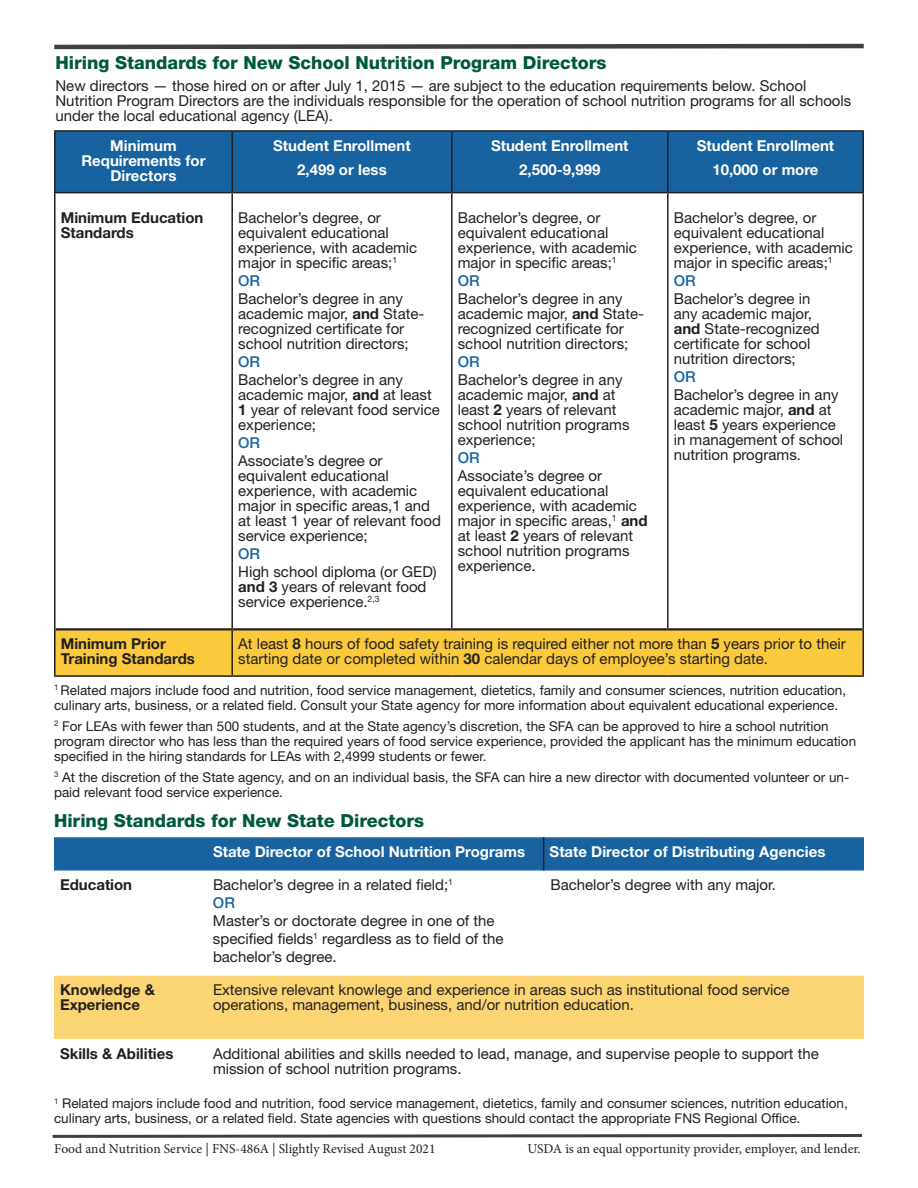
<style>
.page{position:relative;width:918px;height:1188px;background:#fff}
.page>*{position:absolute;margin:0;border:0;box-sizing:border-box;transform-origin:0 0}
.Body_p6_Aftter{font:800 18px "Helvetica Neue LT Std";color:#005840}
.Body_p6_Aftter-2{font:15px/15px "Helvetica Neue LT Std";color:#231f20}
.Body_0p_After{font:15px/15px "Helvetica Neue LT Std";color:#231f20}
.Table_Heads{font:700 15px/15px "Helvetica Neue LT Std";color:#fff;text-align:center}
.Body_0p_After-2{font:700 15px/15px "Helvetica Neue LT Std";color:#231f20}
.Body_0p_After-3{font:500 15px "Helvetica Neue LT Std";color:#18639f}
.t1{font:13.5px/15px "Helvetica Neue LT Std";color:#231f20}
.t2{font:13.5px "Minion Pro";color:#231f20}
.s1{font-weight:700}
</style>
<div class="page">
<div style="left:56px;top:132px;width:806px;height:60px;background:#18639f"></div>
<div style="left:56px;top:630px;width:806px;height:45px;background:#faca3c"></div>
<hr style="left:862px;top:629px;width:2px;height:46px;background:#231f20">
<hr style="left:54px;top:132px;width:2px;height:60px;background:#231f20">
<hr style="left:231px;top:132px;width:2px;height:60px;background:#231f20">
<hr style="left:54px;top:130px;width:178px;height:2px;background:#231f20">
<hr style="left:232px;top:130px;width:220px;height:2px;background:#231f20">
<hr style="left:451px;top:132px;width:2px;height:60px;background:#231f20">
<hr style="left:452px;top:130px;width:216px;height:2px;background:#231f20">
<hr style="left:667px;top:132px;width:2px;height:60px;background:#231f20">
<hr style="left:668px;top:130px;width:196px;height:2px;background:#231f20">
<hr style="left:862px;top:132px;width:2px;height:60px;background:#231f20">
<hr style="left:54px;top:629px;width:2px;height:46px;background:#231f20">
<hr style="left:231px;top:630px;width:2px;height:45px;background:#231f20">
<hr style="left:56px;top:628px;width:176px;height:2px;background:#231f20">
<hr style="left:232px;top:628px;width:220px;height:2px;background:#231f20">
<hr style="left:452px;top:628px;width:216px;height:2px;background:#231f20">
<hr style="left:668px;top:628px;width:195px;height:2px;background:#231f20">
<hr style="left:54px;top:675px;width:178px;height:2px;background:#231f20">
<hr style="left:232px;top:675px;width:220px;height:2px;background:#231f20">
<hr style="left:452px;top:675px;width:216px;height:2px;background:#231f20">
<hr style="left:668px;top:675px;width:196px;height:2px;background:#231f20">
<hr style="left:54px;top:192px;width:178px;height:1px;background:#231f20">
<hr style="left:54px;top:193px;width:2px;height:436px;background:#231f20">
<hr style="left:232px;top:192px;width:220px;height:1px;background:#231f20">
<hr style="left:231px;top:193px;width:2px;height:435px;background:#231f20">
<hr style="left:452px;top:192px;width:216px;height:1px;background:#231f20">
<hr style="left:451px;top:193px;width:2px;height:435px;background:#231f20">
<hr style="left:668px;top:192px;width:196px;height:1px;background:#231f20">
<hr style="left:667px;top:193px;width:2px;height:435px;background:#231f20">
<hr style="left:862px;top:193px;width:2px;height:436px;background:#231f20">
<div style="left:54px;top:837px;width:810px;height:34px;background:#18639f"></div>
<div style="left:54px;top:976px;width:810px;height:63px;background:#fbd573"></div>
<hr style="left:543px;top:837px;width:1px;height:34px;background:#231f20">
<svg style="left:52px;top:1134px;width:810px;height:4px;background:#6f6f70"></svg>
<svg style="left:54px;top:43px;width:810px;height:7px"></svg>
<p class="Body_p6_Aftter" style="left:56px;top:52px;width:553px">Hiring Standards for New School Nutrition Program Directors</p>
<p class="Body_p6_Aftter-2" style="left:56px;top:78px;width:797px">New directors — those hired on or after July 1, 2015 — are subject to the education requirements below. School<br>Nutrition Program Directors are the individuals responsible for the operation of school nutrition programs for all schools under the local educational agency (LEA).</p>
<p class="Table_Heads" style="left:81px;top:137px;width:126px">Minimum<br>Requirements for<br>Directors</p>
<p class="Table_Heads" style="left:273px;top:137px;width:139px">Student Enrollment</p>
<p class="Table_Heads" style="left:297px;top:161px;width:91px">2,499 or less</p>
<p class="Body_0p_After-2" style="left:61px;top:210px;width:144px">Minimum Education<br>Standards</p>
<p class="Body_p6_Aftter-2" style="left:238px;top:210px;width:181px">Bachelor’s degree, or equivalent educational experience, with academic major in specific areas;<sup>1</sup></p>
<p class="Body_0p_After-3" style="left:238px;top:272px;width:23px">OR</p>
<p class="Body_p6_Aftter-2" style="left:238px;top:291px;width:188px">Bachelor’s degree in any academic major, <span class="s1">and</span> State&shy;recognized certificate for school nutrition directors;</p>
<p class="Body_0p_After-3" style="left:238px;top:353px;width:23px">OR</p>
<p class="Body_p6_Aftter-2" style="left:238px;top:372px;width:203px">Bachelor’s degree in any academic major, <span class="s1">and</span> at least<br><span class="s1">1</span> year of relevant food service experience;</p>
<p class="Body_0p_After-3" style="left:238px;top:434px;width:23px">OR</p>
<p class="Body_p6_Aftter-2" style="left:238px;top:453px;width:204px">Associate’s degree or equivalent educational experience, with academic major in specific areas,1 and at least 1 year of relevant food service experience;</p>
<p class="Body_0p_After-3" style="left:238px;top:545px;width:23px">OR</p>
<p class="Body_p6_Aftter-2" style="left:238px;top:564px;width:200px">High school diploma (or GED) <span class="s1">and 3</span> years of relevant food service experience.<sup>2,3</sup></p>
<p class="Table_Heads" style="left:491px;top:137px;width:139px">Student Enrollment</p>
<p class="Table_Heads" style="left:519px;top:161px;width:83px">2,500-9,999</p>
<p class="Body_p6_Aftter-2" style="left:458px;top:210px;width:181px">Bachelor’s degree, or equivalent educational experience, with academic major in specific areas;<sup>1</sup></p>
<p class="Body_0p_After-3" style="left:458px;top:272px;width:23px">OR</p>
<p class="Body_p6_Aftter-2" style="left:458px;top:291px;width:188px">Bachelor’s degree in any academic major, <span class="s1">and</span> State&shy;recognized certificate for school nutrition directors;</p>
<p class="Body_0p_After-3" style="left:458px;top:353px;width:23px">OR</p>
<p class="Body_p6_Aftter-2" style="left:458px;top:372px;width:173px">Bachelor’s degree in any academic major, <span class="s1">and</span> at least <span class="s1">2</span> years of relevant school nutrition programs experience;</p>
<p class="Body_0p_After-3" style="left:458px;top:449px;width:23px">OR</p>
<p class="Body_p6_Aftter-2" style="left:458px;top:468px;width:191px">Associate’s degree or equivalent educational experience, with academic major in specific areas,<sup>1</sup> <span class="s1">and </span>at least <span class="s1">2</span> years of relevant school nutrition programs experience.</p>
<p class="Table_Heads" style="left:697px;top:137px;width:139px">Student Enrollment</p>
<p class="Table_Heads" style="left:712px;top:161px;width:108px">10,000 or more</p>
<p class="Body_p6_Aftter-2" style="left:674px;top:210px;width:181px">Bachelor’s degree, or equivalent educational experience, with academic major in specific areas;<sup>1</sup></p>
<p class="Body_0p_After-3" style="left:674px;top:272px;width:23px">OR</p>
<p class="Body_p6_Aftter-2" style="left:674px;top:291px;width:147px">Bachelor’s degree in any academic major, <span class="s1">and</span> State-recognized certificate for school nutrition directors;</p>
<p class="Body_0p_After-3" style="left:674px;top:368px;width:23px">OR</p>
<p class="Body_p6_Aftter-2" style="left:674px;top:387px;width:171px">Bachelor’s degree in any academic major, <span class="s1">and</span> at least <span class="s1">5</span> years experience in management of school nutrition programs.</p>
<p class="Body_0p_After-2" style="left:61px;top:636px;width:136px">Minimum Prior<br>Training Standards</p>
<p class="Body_p6_Aftter-2" style="left:238px;top:636px;width:609px">At least <span class="s1">8</span> hours of food safety training is required either not more than <span class="s1">5</span> years prior to their starting date or completed within <span class="s1">30</span> calendar days of employee’s starting date.</p>
<p class="t1" style="left:54px;top:682px;width:794px"><sup>1</sup> Related majors include food and nutrition, food service management, dietetics, family and consumer sciences, nutrition education, culinary arts, business, or a related field. Consult your State agency for more information about equivalent educational experience.</p>
<p class="t1" style="left:54px;top:718px;width:804px"><sup>2</sup> For LEAs with fewer than 500 students, and at the State agency’s discretion, the SFA can be approved to hire a school nutrition program director who has less than the required years of food service experience, provided the applicant has the minimum education specified in the hiring standards for LEAs with 2,4999 students or fewer.</p>
<p class="t1" style="left:54px;top:769px;width:797px"><sup>3</sup> At the discretion of the State agency, and on an individual basis, the SFA can hire a new director with documented volunteer or un&shy;paid relevant food service experience.</p>
<p class="Body_p6_Aftter" style="left:54px;top:810px;width:372px">Hiring Standards for New State Directors</p>
<p class="Table_Heads" style="left:213px;top:844px;width:314px">State Director of School Nutrition Programs</p>
<p class="Table_Heads" style="left:550px;top:844px;width:277px">State Director of Distributing Agencies</p>
<p class="Body_0p_After-2" style="left:60px;top:877px;width:74px">Education</p>
<p class="Body_0p_After" style="left:213px;top:877px;width:242px">Bachelor’s degree in a related field;<sup>1</sup></p>
<p class="Body_0p_After" style="left:550px;top:877px;width:227px">Bachelor’s degree with any major.</p>
<p class="Body_0p_After-3" style="left:213px;top:894px;width:23px">OR</p>
<p class="Body_0p_After" style="left:213px;top:913px;width:283px">Master’s or doctorate degree in one of the</p>
<p class="Body_0p_After" style="left:213px;top:931px;width:292px">specified fields<sup>1</sup> regardless as to field of the</p>
<p class="Body_0p_After" style="left:213px;top:949px;width:125px">bachelor’s degree.</p>
<p class="Body_0p_After-2" style="left:60px;top:982px;width:96px">Knowledge &amp;<br>Experience</p>
<p class="Body_0p_After" style="left:213px;top:982px;width:578px">Extensive relevant knowlege and experience in areas such as institutional food service operations, management, business, and/or nutrition education.</p>
<p class="Body_0p_After-2" style="left:60px;top:1045px;width:115px">Skills &amp; Abilities</p>
<p class="Body_0p_After" style="left:213px;top:1046px;width:607px">Additional abilities and skills needed to lead, manage, and supervise people to support the mission of school nutrition programs.</p>
<p class="t1" style="left:54px;top:1096px;width:795px"><sup>1</sup> Related majors include food and nutrition, food service management, dietetics, family and consumer sciences, nutrition education, culinary arts, business, or a related field. State agencies with questions should contact the appropriate FNS Regional Office.</p>
<p class="t2" style="left:527px;top:1139px;width:335px">USDA is an equal opportunity provider, employer, and lender.</p>
</div>
